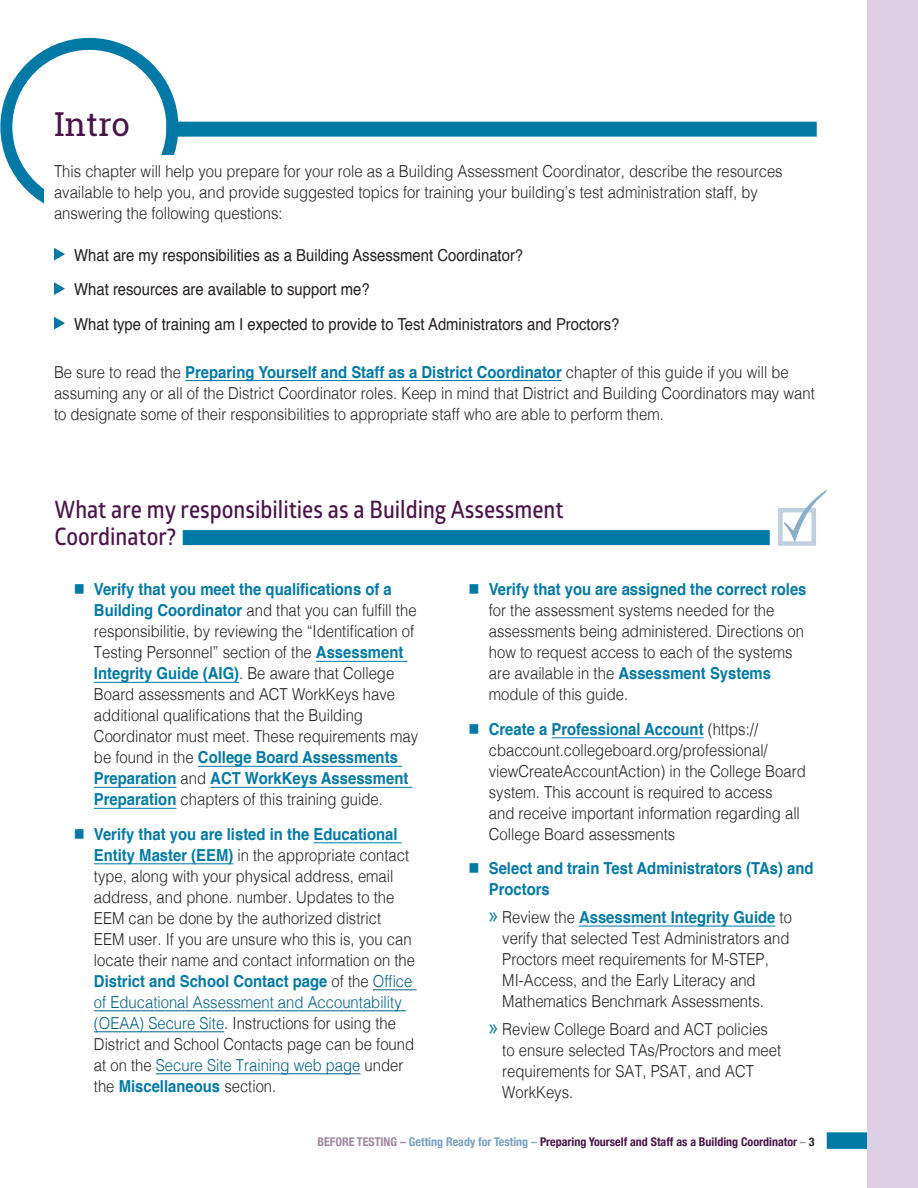
<style>
.page{position:relative;width:918px;height:1188px;background:#fff}
.page>*{position:absolute;margin:0;border:0;box-sizing:border-box;transform-origin:0 0}
.SectionHd{font:33px "Roboto Slab";color:#4b134a}
.subhead1{font:24px/27px "Glober Semi Bold Free";color:#4b134a;scale:.9 1}
.text1{font:300 16.5px/21px "Helvetica";color:#231f20;scale:.9 1}
.intro_list{font:16.5px "Helvetica";color:#231f20;scale:.9 1}
.t1{font:700 16.5px/21px "Helvetica";color:#0079a6;scale:.9 1}
.t2{font:700 condensed 12px "Helvetica Neue";color:#4b134a}
.s1{font-weight:700;color:#0079a6}
.s2{color:#0079a6}
.s3{color:#006084}
.s4{font-family:"Myriad Pro";font-weight:400;font-size:24px;color:#0079a6}
.s5{color:#a0879d}
.s6{color:#76a1c2}
.s7{color:#8badca}
.s8{color:#939598}
.s9{color:#231f20}
</style>
<div class="page">
<div style="left:827px;top:1132px;width:51px;height:17px;background:#0079a6"></div>
<div style="left:867px;top:0;width:51px;height:1188px;background:#ddcfe6"></div>
<div style="left:0;top:38px;width:178px;height:178px;border:12px solid #0079a6;border-radius:50%"></div>
<div style="left:166px;top:122px;width:651px;height:15px;background:#0079a6"></div>
<div style="left:44px;top:156px;width:134px;height:64px;background:#fff"></div>
<hr style="left:185px;top:380px;width:377px;height:1px;background:#0079a6">
<svg style="left:54px;top:248px;width:11px;height:13px"></svg>
<svg style="left:54px;top:282px;width:11px;height:13px"></svg>
<svg style="left:54px;top:317px;width:11px;height:13px"></svg>
<div style="left:183px;top:530px;width:587px;height:15px;background:#0079a6"></div>
<svg style="left:778px;top:508px;width:38px;height:38px"></svg>
<svg style="left:784px;top:490px;width:43px;height:53px"></svg>
<hr style="left:316px;top:661px;width:92px;height:1px;background:#0079a6">
<hr style="left:94px;top:682px;width:145px;height:1px;background:#0079a6">
<hr style="left:198px;top:766px;width:204px;height:1px;background:#0079a6">
<hr style="left:94px;top:787px;width:82px;height:1px;background:#0079a6">
<hr style="left:210px;top:787px;width:203px;height:1px;background:#0079a6">
<hr style="left:94px;top:808px;width:82px;height:1px;background:#0079a6">
<hr style="left:313px;top:842px;width:89px;height:1px;background:#0079a6">
<hr style="left:94px;top:863px;width:139px;height:1px;background:#0079a6">
<hr style="left:373px;top:989px;width:44px;height:1px;background:#006084">
<hr style="left:94px;top:1010px;width:312px;height:1px;background:#006084">
<hr style="left:94px;top:1031px;width:130px;height:1px;background:#006084">
<hr style="left:156px;top:1073px;width:205px;height:1px;background:#006084">
<hr style="left:552px;top:737px;width:152px;height:1px;background:#0079a6">
<hr style="left:579px;top:926px;width:196px;height:1px;background:#0079a6">
<p class="SectionHd" style="left:54px;top:102px;width:77px">Intro</p>
<p class="text1" style="left:54px;top:160px;width:811px">This chapter will help you prepare for your role as a Building Assessment Coordinator, describe the resources available to help you, and provide suggested topics for training your building’s test administration staff, by answering the following questions:</p>
<p class="intro_list" style="left:74px;top:242px;width:500px">What are my responsibilities as a Building Assessment Coordinator?</p>
<p class="intro_list" style="left:74px;top:277px;width:330px">What resources are available to support me?</p>
<p class="intro_list" style="left:74px;top:311px;width:607px">What type of training am I expected to provide to Test Administrators and Proctors?</p>
<p class="text1" style="left:54px;top:360px;width:847px">Be sure to read the <span class="s1">Preparing Yourself and Staff as a District Coordinator</span> chapter of this guide if you will be assuming any or all of the District Coordinator roles. Keep in mind that District and Building Coordinators may want to designate some of their responsibilities to appropriate staff who are able to perform them.</p>
<p class="subhead1" style="left:55px;top:495px;width:567px">What are my responsibilities as a Building Assessment<br>Coordinator?</p>
<p class="text1" style="left:94px;top:578px;width:362px;text-indent:-20px"><span class="s2">■</span> <span class="s1">Verify that you meet the qualifications of a Building Coordinator</span> and that you can fulfill the responsibilitie, by reviewing the “Identification of Testing Personnel” section of the <span class="s1">Assessment Integrity Guide (AIG)</span>. Be aware that College Board assessments and ACT WorkKeys have additional qualifications that the Building Coordinator must meet. These requirements may be found in the <span class="s1">College Board Assessments Preparation</span> and <span class="s1">ACT WorkKeys Assessment Preparation</span> chapters of this training guide.</p>
<p class="text1" style="left:94px;top:822px;width:358px;text-indent:-20px"><span class="s2">■</span> <span class="s1">Verify that you are listed in the Educational Entity Master (EEM)</span> in the appropriate contact type, along with your physical address, email address, and phone. number. Updates to the EEM can be done by the authorized district EEM user. If you are unsure who this is, you can locate their name and contact information on the <span class="s1">District and School Contact page</span> of the <span class="s3">Office of Educational Assessment and Accountability (OEAA) Secure Site</span>. Instructions for using the District and School Contacts page can be found at on the <span class="s3">Secure Site Training web page</span> under the <span class="s1">Miscellaneous</span> section.</p>
<p class="text1" style="left:489px;top:578px;width:355px;text-indent:-20px"><span class="s2">■</span> <span class="s1">Verify that you are assigned the correct roles </span>for the assessment systems needed for the assessments being administered. Directions on how to request access to each of the systems are available in the <span class="s1">Assessment Systems </span>module of this guide.</p>
<p class="text1" style="left:489px;top:717px;width:354px;text-indent:-20px"><span class="s2">■</span> <span class="s1">Create a Professional Account</span> (https:// cbaccount.collegeboard.org/professional/ viewCreateAccountAction) in the College Board system. This account is required to access<br>and receive important information regarding all College Board assessments</p>
<p class="t1" style="left:489px;top:858px;width:362px;text-indent:-20px">■ Select and train Test Administrators (TAs) and<br>Proctors</p>
<p class="text1" style="left:502px;top:906px;width:323px;text-indent:-14px"><span class="s4">»</span> Review the <span class="s1">Assessment Integrity Guide</span> to verify that selected Test Administrators and Proctors meet requirements for M-STEP, MI-Access, and the Early Literacy and Mathematics Benchmark Assessments.</p>
<p class="text1" style="left:502px;top:1017px;width:311px;text-indent:-14px"><span class="s4">»</span> Review College Board and ACT policies to ensure selected TAs/Proctors and meet requirements for SAT, PSAT, and ACT<br>WorkKeys.</p>
<p class="t2" style="left:317px;top:1132px;width:499px"><span class="s5">BEFORE TESTING –</span> <span class="s6">Getting Ready for Testing</span> <span class="s7">–</span> Preparing Yourself and Staff as a Building Coordinator <span class="s8">–</span> <span class="s9">3</span></p>
</div>
